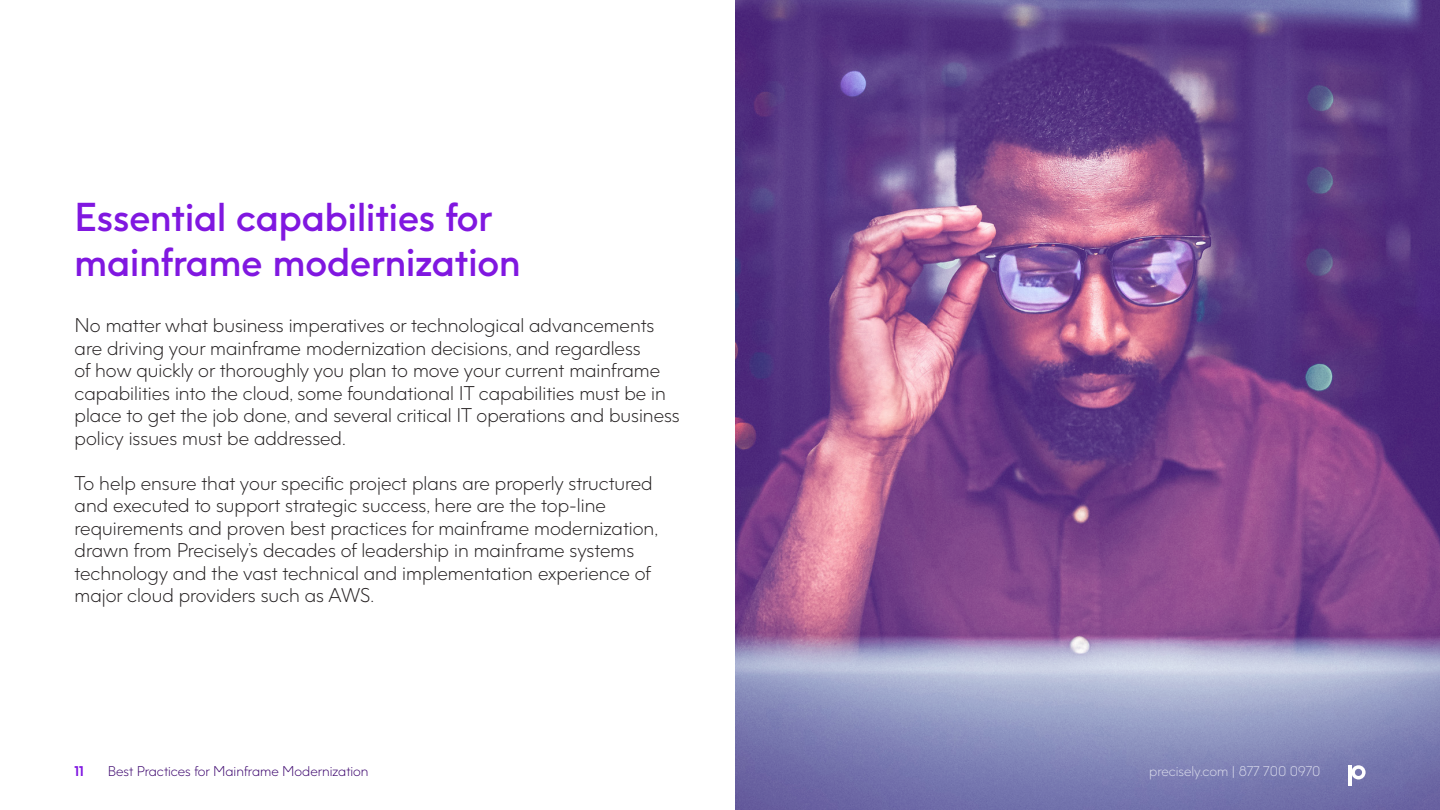
<style>
.page{position:relative;width:1440px;height:810px;background:#fff}
.page>*{position:absolute;margin:0;border:0;box-sizing:border-box;transform-origin:0 0}
.t1{font:600 38.1px/45.8px "Precisely";color:#8017e0}
.t2{font:300 18.75px/22.5px "Precisely";color:#231f20}
.t3{font:300 13.35px "Precisely";color:#39006b}
.t4{font:300 13.35px "Precisely";color:#d9dbeb}
.t5{font:700 13.35px "Precisely";color:#8017e1}
</style>
<div class="page">
<svg style="left:736px;top:0;width:704px;height:810px;background:#7e5997"></svg>
<svg style="left:1351px;top:765px;width:15px;height:15px"></svg>
<hr style="left:1348px;top:766px;width:3px;height:20px;background:#fff">
<p class="t1" style="left:75px;top:194px;width:448px">Essential capabilities for mainframe modernization</p>
<p class="t2" style="left:75px;top:314px;width:607px">No matter what business imperatives or technological advancements are driving your mainframe modernization decisions, and regardless<br>of how quickly or thoroughly you plan to move your current mainframe capabilities into the cloud, some foundational IT capabilities must be in place to get the job done, and several critical IT operations and business policy issues must be addressed.</p>
<p class="t2" style="left:75px;top:472px;width:585px">To help ensure that your specific project plans are properly structured and executed to support strategic success, here are the top-line requirements and proven best practices for mainframe modernization, drawn from Precisely’s decades of leadership in mainframe systems technology and the vast technical and implementation experience of major cloud providers such as AWS.</p>
<p class="t5" style="left:74px;top:762px;width:11px">11</p>
<p class="t3" style="left:108px;top:763px;width:262px">Best Practices for Mainframe Modernization</p>
<p class="t4" style="left:1149px;top:763px;width:173px">precisely.com | 877 700 0970</p>
</div>
